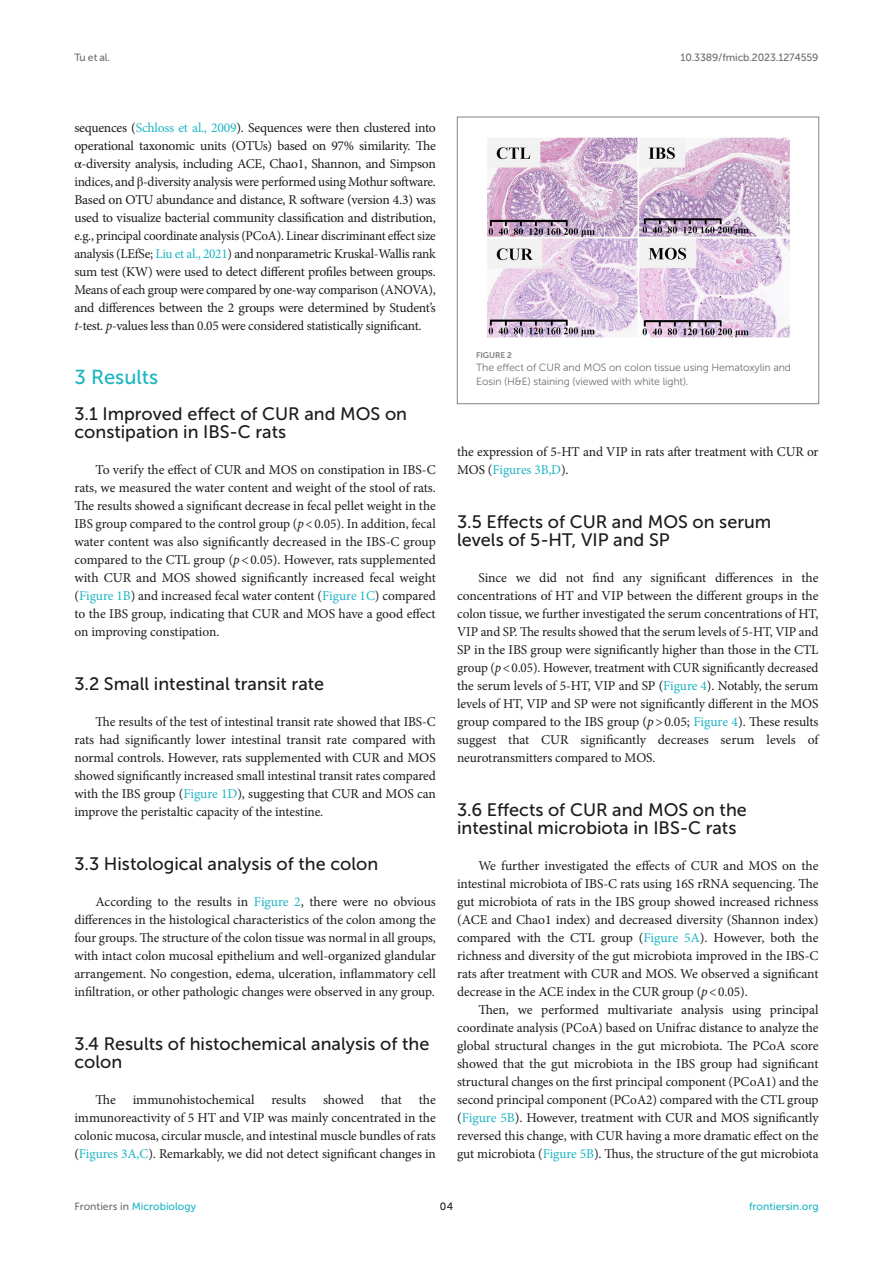
<style>
.page{position:relative;width:893px;height:1263px;background:#fff}
.page>*{position:absolute;margin:0;border:0;box-sizing:border-box;transform-origin:0 0}
.HEAD_1{font:20.25px "Museo Sans 500";color:#1db5c3}
.HEAD_2{font:18px/18px "Museo Sans 500";color:#1b1c1b}
.HEAD_2_after_HEAD_1{font:18px/18px "Museo Sans 500";color:#1b1c1b}
.TEXT_FLUSH{font:13.5px/18px "Minion Pro";letter-spacing:-.01em;color:#1b1c1b;text-align:justify}
.TEXT{font:13.5px/18px "Minion Pro";letter-spacing:-.005em;color:#1b1c1b;text-align:justify}
.FIG_LEG{font:10.5px/13.5px "Museo Sans 300";letter-spacing:-.01em;color:#706f70}
.t1{font:10.5px "Museo Sans 500";color:#1db5c3}
.t2{font:10.5px "Museo Sans 500";letter-spacing:-.015em;color:#706f70}
.t3{font:10.5px "Museo Sans 500";color:#1b1c1b}
.FIG_HD{font:8.25px "Museo Sans 700";letter-spacing:-.01em;color:#7e7f7f}
.s1{color:#1db5c3}
.s2{font-family:"STIX General"}
.s3{font-style:italic}
.s4{color:#706f70}
</style>
<div class="page">
<img style="left:487px;top:137px;width:303px;height:201px">
<div style="left:457px;top:117px;width:362px;height:287px;border:1px solid #808285"></div>
<p class="t2" style="left:74px;top:51px;width:37px">Tu et al.</p>
<p class="t2" style="left:680px;top:51px;width:140px">10.3389/fmicb.2023.1274559</p>
<p class="TEXT_FLUSH" style="left:74px;top:119px;width:363px">sequences (<span class="s1">Schloss et al., 2009</span>). Sequences were then clustered into operational taxonomic units (OTUs) based on 97% similarity. The <span class="s2">α</span>-diversity analysis, including ACE, Chao1, Shannon, and Simpson indices, and <span class="s2">β</span>-diversity analysis were performed using Mothur software.<br>Based on OTU abundance and distance, R software (version 4.3) was used to visualize bacterial community classification and distribution, e.g., principal coordinate analysis (PCoA). Linear discriminant effect size analysis (LEfSe; <span class="s1">Liu et al., 2021</span>) and nonparametric Kruskal-Wallis rank sum test (KW) were used to detect different profiles between groups.<br>Means of each group were compared by one-way comparison (ANOVA), and differences between the 2 groups were determined by Student’s <span class="s3">t</span>-test. <span class="s3">p-</span>values less than 0.05 were considered statistically significant.</p>
<p class="HEAD_1" style="left:74px;top:366px;width:85px">3 Results</p>
<p class="HEAD_2_after_HEAD_1" style="left:74px;top:405px;width:334px">3.1 Improved effect of CUR and MOS on constipation in IBS-C rats</p>
<p class="TEXT_FLUSH" style="left:74px;top:461px;width:363px;text-indent:21px">To verify the effect of CUR and MOS on constipation in IBS-C rats, we measured the water content and weight of the stool of rats.<br>The results showed a significant decrease in fecal pellet weight in the IBS group compared to the control group (<span class="s3">p</span>&lt;0.05). In addition, fecal water content was also significantly decreased in the IBS-C group compared to the CTL group (<span class="s3">p</span>&lt;0.05). However, rats supplemented with CUR and MOS showed significantly increased fecal weight (<span class="s1">Figure 1B</span>) and increased fecal water content (<span class="s1">Figure 1C</span>) compared to the IBS group, indicating that CUR and MOS have a good effect on improving constipation.</p>
<p class="HEAD_2" style="left:74px;top:675px;width:251px">3.2 Small intestinal transit rate</p>
<p class="TEXT_FLUSH" style="left:74px;top:713px;width:363px;text-indent:21px">The results of the test of intestinal transit rate showed that IBS-C rats had significantly lower intestinal transit rate compared with normal controls. However, rats supplemented with CUR and MOS showed significantly increased small intestinal transit rates compared with the IBS group (<span class="s1">Figure 1D</span>), suggesting that CUR and MOS can improve the peristaltic capacity of the intestine.</p>
<p class="HEAD_2" style="left:74px;top:855px;width:305px">3.3 Histological analysis of the colon</p>
<p class="TEXT_FLUSH" style="left:74px;top:893px;width:363px;text-indent:21px">According to the results in <span class="s1">Figure 2</span>, there were no obvious differences in the histological characteristics of the colon among the four groups. The structure of the colon tissue was normal in all groups, with intact colon mucosal epithelium and well-organized glandular arrangement. No congestion, edema, ulceration, inflammatory cell infiltration, or other pathologic changes were observed in any group.</p>
<p class="HEAD_2" style="left:74px;top:1035px;width:357px">3.4 Results of histochemical analysis of the colon</p>
<p class="TEXT_FLUSH" style="left:74px;top:1091px;width:363px;text-indent:21px">The immunohistochemical results showed that the immunoreactivity of 5 HT and VIP was mainly concentrated in the colonic mucosa, circular muscle, and intestinal muscle bundles of rats (<span class="s1">Figures 3A,C</span>). Remarkably, we did not detect significant changes in</p>
<p class="FIG_HD" style="left:476px;top:350px;width:37px">FIGURE 2</p>
<p class="FIG_LEG" style="left:476px;top:361px;width:316px">The effect of CUR and MOS on colon tissue using Hematoxylin and<br>Eosin (H&amp;E) staining (viewed with white light).</p>
<p class="TEXT_FLUSH" style="left:457px;top:443px;width:363px">the expression of 5-HT and VIP in rats after treatment with CUR or<br>MOS (<span class="s1">Figures 3B,D</span>).</p>
<p class="HEAD_2" style="left:457px;top:513px;width:316px">3.5 Effects of CUR and MOS on serum levels of 5-HT, VIP and SP</p>
<p class="TEXT_FLUSH" style="left:457px;top:569px;width:363px;text-indent:21px">Since we did not find any significant differences in the concentrations of HT and VIP between the different groups in the colon tissue, we further investigated the serum concentrations of HT, VIP and SP. The results showed that the serum levels of 5-HT, VIP and SP in the IBS group were significantly higher than those in the CTL group (<span class="s3">p</span>&lt;0.05). However, treatment with CUR significantly decreased the serum levels of 5-HT, VIP and SP (<span class="s1">Figure 4</span>). Notably, the serum levels of HT, VIP and SP were not significantly different in the MOS group compared to the IBS group (<span class="s3">p</span>&gt;0.05; <span class="s1">Figure 4</span>). These results suggest that CUR significantly decreases serum levels of neurotransmitters compared to MOS.</p>
<p class="HEAD_2" style="left:457px;top:801px;width:291px">3.6 Effects of CUR and MOS on the intestinal microbiota in IBS-C rats</p>
<p class="TEXT_FLUSH" style="left:457px;top:857px;width:363px;text-indent:21px">We further investigated the effects of CUR and MOS on the intestinal microbiota of IBS-C rats using 16S rRNA sequencing. The gut microbiota of rats in the IBS group showed increased richness (ACE and Chao1 index) and decreased diversity (Shannon index) compared with the CTL group (<span class="s1">Figure 5A</span>). However, both the richness and diversity of the gut microbiota improved in the IBS-C rats after treatment with CUR and MOS. We observed a significant decrease in the ACE index in the CUR group (<span class="s3">p</span>&lt;0.05).</p>
<p class="TEXT" style="left:457px;top:1001px;width:363px;text-indent:21px">Then, we performed multivariate analysis using principal coordinate analysis (PCoA) based on Unifrac distance to analyze the global structural changes in the gut microbiota. The PCoA score showed that the gut microbiota in the IBS group had significant structural changes on the first principal component (PCoA1) and the second principal component (PCoA2) compared with the CTL group (<span class="s1">Figure 5B</span>). However, treatment with CUR and MOS significantly reversed this change, with CUR having a more dramatic effect on the gut microbiota (<span class="s1">Figure 5B</span>). Thus, the structure of the gut microbiota</p>
<p class="t1" style="left:74px;top:1200px;width:123px"><span class="s4">Frontiers in</span> Microbiology</p>
<p class="t3" style="left:440px;top:1200px;width:15px">04</p>
<p class="t1" style="left:749px;top:1200px;width:71px">frontiersin.org</p>
</div>
